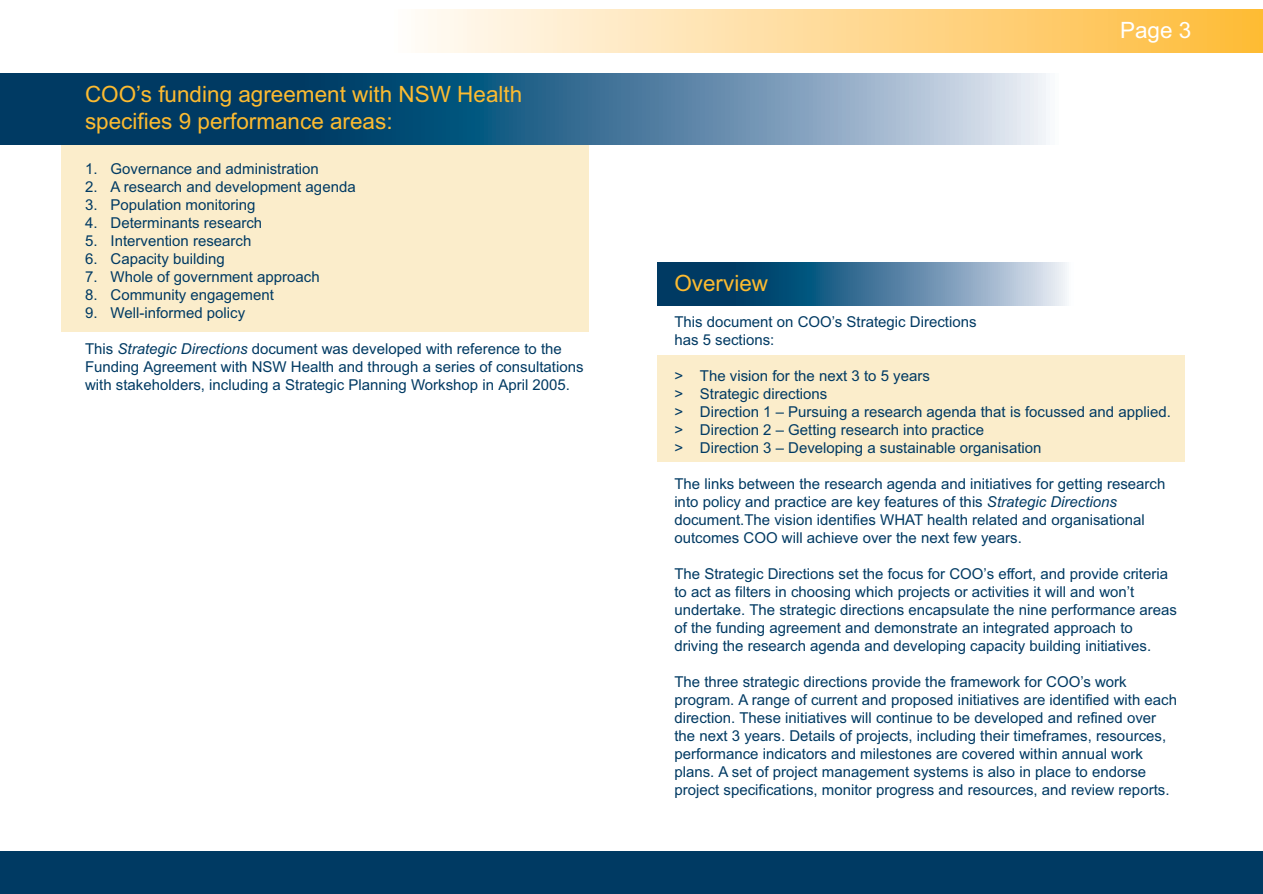
<style>
.page{position:relative;width:1263px;height:894px;background:#fff}
.page>*{position:absolute;margin:0;border:0;box-sizing:border-box;transform-origin:0 0}
.t1{font:22.5px/27px "Arial";color:#fdbb30}
.t2{font:22.5px "Arial";color:#fff}
.t3{font:15px/18px "Arial";color:#003a63}
.s1{font-style:italic}
</style>
<div class="page">
<div style="left:61px;top:132px;width:528px;height:200px;background:#fbedcb"></div>
<svg style="left:658px;top:263px;width:409px;height:42px;background:#4c7a9b"></svg>
<svg style="left:0;top:73px;width:1046px;height:72px;background:#417193"></svg>
<div style="left:658px;top:356px;width:527px;height:106px;background:#fbedcb"></div>
<div style="left:0;top:852px;width:1263px;height:42px;background:#003a63"></div>
<div style="left:165px;top:10px;width:1098px;height:42px;background:linear-gradient(to right,#fff,#febd3f)"></div>
<h1 class="t1" style="left:85px;top:83px;width:439px">COO’s funding agreement with NSW Health specifies 9 performance areas:</h1>
<p class="t3" style="left:85px;top:161px;width:235px">1. Governance and administration</p>
<p class="t3" style="left:85px;top:179px;width:272px">2. A research and development agenda</p>
<p class="t3" style="left:85px;top:197px;width:172px">3. Population monitoring</p>
<p class="t3" style="left:85px;top:215px;width:179px">4. Determinants research</p>
<p class="t3" style="left:85px;top:233px;width:168px">5. Intervention research</p>
<p class="t3" style="left:85px;top:251px;width:141px">6. Capacity building</p>
<p class="t3" style="left:85px;top:269px;width:236px">7. Whole of government approach</p>
<p class="t3" style="left:85px;top:287px;width:190px">8. Community engagement</p>
<p class="t3" style="left:85px;top:305px;width:162px">9. Well-informed policy</p>
<p class="t3" style="left:85px;top:341px;width:500px">This <span class="s1">Strategic Directions</span> document was developed with reference to the<br>Funding Agreement with NSW Health and through a series of consultations with stakeholders, including a Strategic Planning Workshop in April 2005.</p>
<h1 class="t2" style="left:1120px;top:22px;width:73px">Page 3</h1>
<h1 class="t1" style="left:674px;top:272px;width:95px">Overview</h1>
<p class="t3" style="left:674px;top:314px;width:304px">This document on COO’s Strategic Directions has 5 sections:</p>
<p class="t3" style="left:674px;top:368px;width:498px">&gt; The vision for the next 3 to 5 years<br>&gt; Strategic directions<br>&gt; Direction 1 – Pursuing a research agenda that is focussed and applied. &gt; Direction 2 – Getting research into practice<br>&gt; Direction 3 – Developing a sustainable organisation</p>
<p class="t3" style="left:674px;top:476px;width:493px">The links between the research agenda and initiatives for getting research into policy and practice are key features of this <span class="s1">Strategic Directions </span>document.The vision identifies WHAT health related and organisational outcomes COO will achieve over the next few years.</p>
<p class="t3" style="left:674px;top:566px;width:504px">The Strategic Directions set the focus for COO’s effort, and provide criteria to act as filters in choosing which projects or activities it will and won’t undertake. The strategic directions encapsulate the nine performance areas of the funding agreement and demonstrate an integrated approach to driving the research agenda and developing capacity building initiatives.</p>
<p class="t3" style="left:674px;top:674px;width:504px">The three strategic directions provide the framework for COO’s work program. A range of current and proposed initiatives are identified with each direction. These initiatives will continue to be developed and refined over the next 3 years. Details of projects, including their timeframes, resources, performance indicators and milestones are covered within annual work plans. A set of project management systems is also in place to endorse project specifications, monitor progress and resources, and review reports.</p>
</div>
